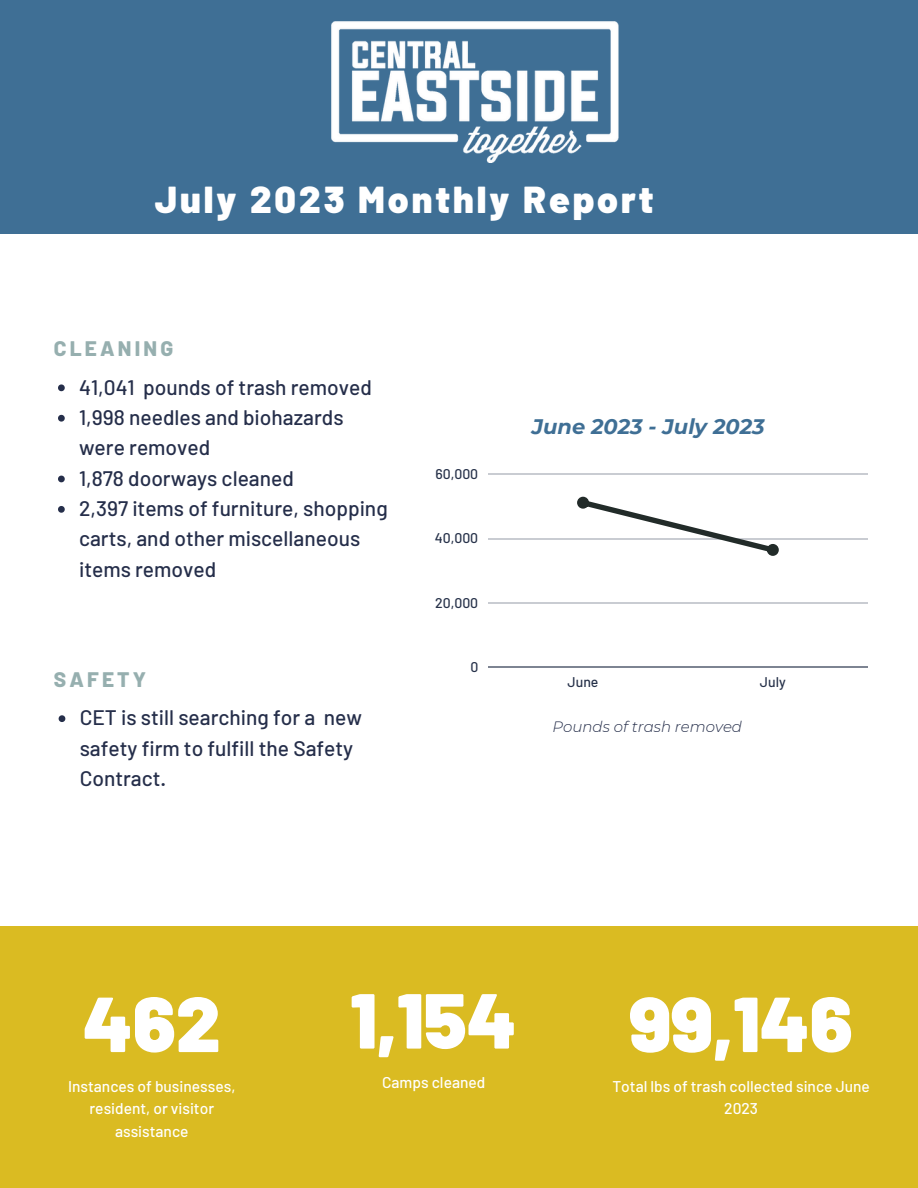
<style>
.page{position:relative;width:918px;height:1188px;background:#fff}
.page>*{position:absolute;margin:0;border:0;box-sizing:border-box;transform-origin:0 0}
.t1{font:900 77.85px "Barlow";color:#fff}
.t2{font:900 37.5px "Barlow";letter-spacing:.08em;color:#fff}
.t3{font:500 21px/30.3px "Barlow";color:#252e4a}
.t4{font:italic 700 21px "Montserrat";color:#3f6f95}
.t5{font:800 21px "Barlow";letter-spacing:.15em;color:#96afaf}
.t6{font:500 15.6px/22.5px "Barlow";color:#fff;text-align:center}
.t7{font:italic 300 15px "Montserrat";color:#252e4a}
.t8{font:500 14.1px "Barlow";color:#27324a}
</style>
<div class="page">
<div style="left:0;top:926px;width:918px;height:262px;background:#dabb22"></div>
<hr style="left:488px;top:474px;width:380px;height:1px;background:#27324a">
<hr style="left:488px;top:538px;width:380px;height:1px;background:#27324a">
<hr style="left:488px;top:602px;width:380px;height:2px;background:#27324a">
<hr style="left:488px;top:667px;width:380px;height:1px;background:#27324a">
<svg style="left:577px;top:497px;width:202px;height:59px"></svg>
<div style="left:0;top:0;width:918px;height:234px;background:#3f6f95"></div>
<img style="left:332px;top:22px;width:287px;height:140px">
<svg style="left:58px;top:384px;width:7px;height:7px"></svg>
<svg style="left:58px;top:415px;width:7px;height:7px"></svg>
<svg style="left:58px;top:476px;width:7px;height:6px"></svg>
<svg style="left:58px;top:506px;width:7px;height:7px"></svg>
<svg style="left:59px;top:715px;width:6px;height:7px"></svg>
<p class="t2" style="left:155px;top:175px;width:500px">July 2023 Monthly Report</p>
<p class="t5" style="left:54px;top:335px;width:121px">CLEANING</p>
<p class="t3" style="left:79px;top:371px;width:294px">41,041 pounds of trash removed</p>
<p class="t3" style="left:79px;top:401px;width:266px">1,998 needles and biohazards were removed</p>
<p class="t3" style="left:79px;top:462px;width:216px">1,878 doorways cleaned</p>
<p class="t3" style="left:79px;top:493px;width:310px">2,397 items of furniture, shopping carts, and other miscellaneous items removed</p>
<p class="t8" style="left:435px;top:465px;width:44px">60,000</p>
<p class="t8" style="left:435px;top:529px;width:45px">40,000</p>
<p class="t8" style="left:435px;top:594px;width:45px">20,000</p>
<p class="t4" style="left:532px;top:413px;width:234px">June 2023 - July 2023</p>
<p class="t8" style="left:470px;top:658px;width:9px">0</p>
<p class="t5" style="left:54px;top:666px;width:94px">SAFETY</p>
<p class="t3" style="left:80px;top:702px;width:284px">CET is still searching for a new safety firm to fulfill the Safety<br>Contract.</p>
<p class="t7" style="left:553px;top:718px;width:191px">Pounds of trash removed</p>
<p class="t8" style="left:568px;top:673px;width:32px">June</p>
<p class="t8" style="left:760px;top:673px;width:27px">July</p>
<p class="t1" style="left:83px;top:974px;width:139px">462</p>
<p class="t6" style="left:68px;top:1074px;width:169px">Instances of businesses, resident, or visitor assistance</p>
<p class="t1" style="left:351px;top:971px;width:168px">1,154</p>
<p class="t6" style="left:382px;top:1071px;width:105px">Camps cleaned</p>
<p class="t1" style="left:630px;top:974px;width:225px">99,146</p>
<p class="t6" style="left:612px;top:1074px;width:259px">Total lbs of trash collected since June<br>2023</p>
</div>
